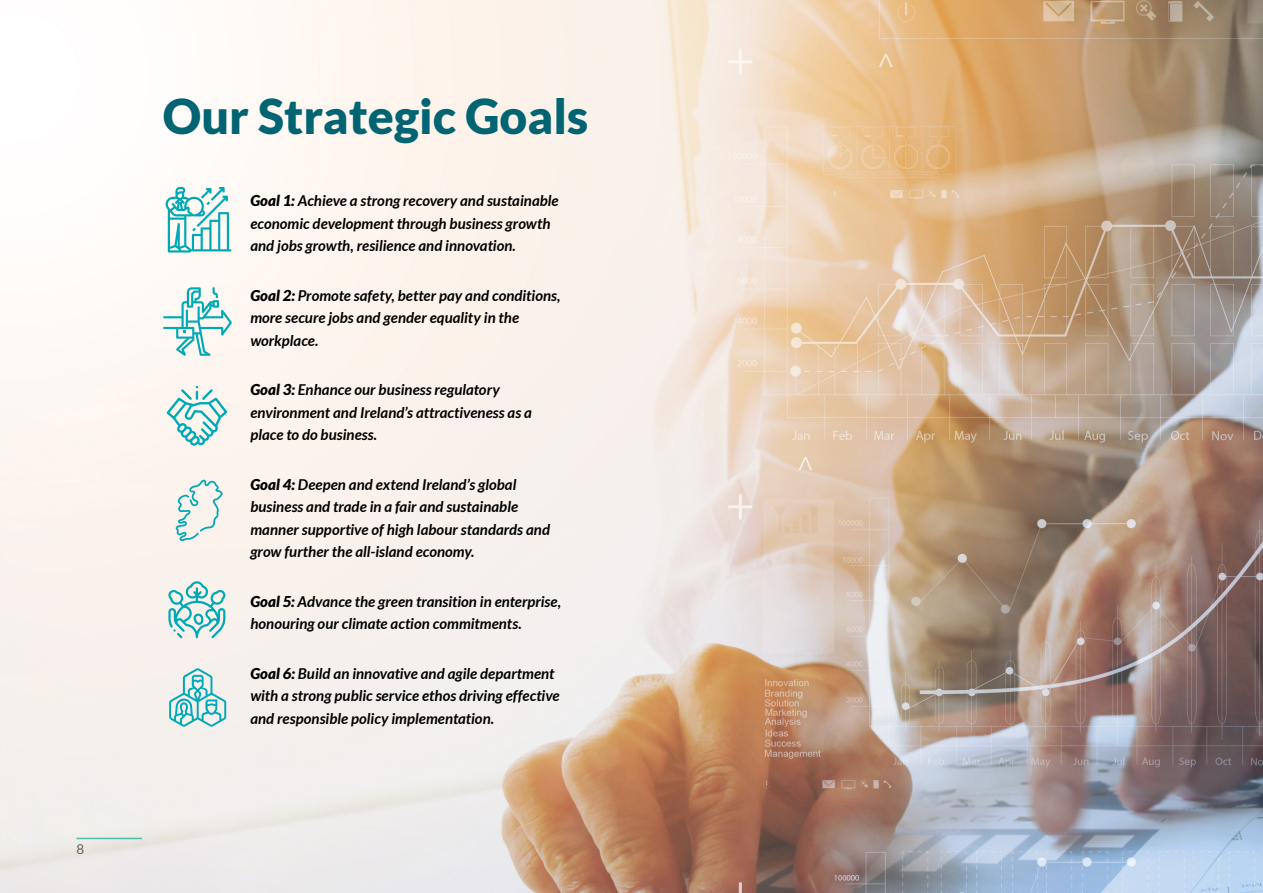
<style>
.page{position:relative;width:1263px;height:893px;background:#fff}
.page>*{position:absolute;margin:0;border:0;box-sizing:border-box;transform-origin:0 0}
.Big_Heading{font:900 48px "Lato";color:#006472}
.Pull_Out_Quotes{font:italic 700 15px/22.5px "Lato";color:#000}
.t1{font:13.5px "Lato";color:#63635b}
.s1{font-weight:900}
</style>
<div class="page">
<img style="left:0;top:0;width:1263px;height:893px">
<svg style="left:168px;top:581px;width:57px;height:57px;background:#abdadb"></svg>
<svg style="left:175px;top:480px;width:48px;height:61px;background:#d5e7e4"></svg>
<svg style="left:167px;top:386px;width:60px;height:60px"></svg>
<svg style="left:166px;top:187px;width:65px;height:66px"></svg>
<svg style="left:169px;top:668px;width:57px;height:59px;background:#aedbdc"></svg>
<svg style="left:163px;top:287px;width:69px;height:69px"></svg>
<hr style="left:77px;top:838px;width:65px;height:1px;background:#47bfaf">
<p class="t1" style="left:77px;top:842px;width:9px">8</p>
<p class="Big_Heading" style="left:163px;top:89px;width:427px">Our Strategic Goals</p>
<p class="Pull_Out_Quotes" style="left:250px;top:190px;width:310px"><span class="s1">Goal 1:</span> Achieve a strong recovery and sustainable economic development through business growth and jobs growth, resilience and innovation.</p>
<p class="Pull_Out_Quotes" style="left:250px;top:284px;width:312px"><span class="s1">Goal 2:</span> Promote safety, better pay and conditions, more secure jobs and gender equality in the workplace.</p>
<p class="Pull_Out_Quotes" style="left:250px;top:379px;width:283px"><span class="s1">Goal 3:</span> Enhance our business regulatory environment and Ireland’s attractiveness as a place to do business.</p>
<p class="Pull_Out_Quotes" style="left:250px;top:473px;width:301px"><span class="s1">Goal 4:</span> Deepen and extend Ireland’s global business and trade in a fair and sustainable manner supportive of high labour standards and grow further the all-island economy.</p>
<p class="Pull_Out_Quotes" style="left:250px;top:590px;width:312px"><span class="s1">Goal 5:</span> Advance the green transition in enterprise, honouring our climate action commitments.</p>
<p class="Pull_Out_Quotes" style="left:250px;top:662px;width:311px"><span class="s1">Goal 6:</span> Build an innovative and agile department with a strong public service ethos driving effective and responsible policy implementation.</p>
</div>
